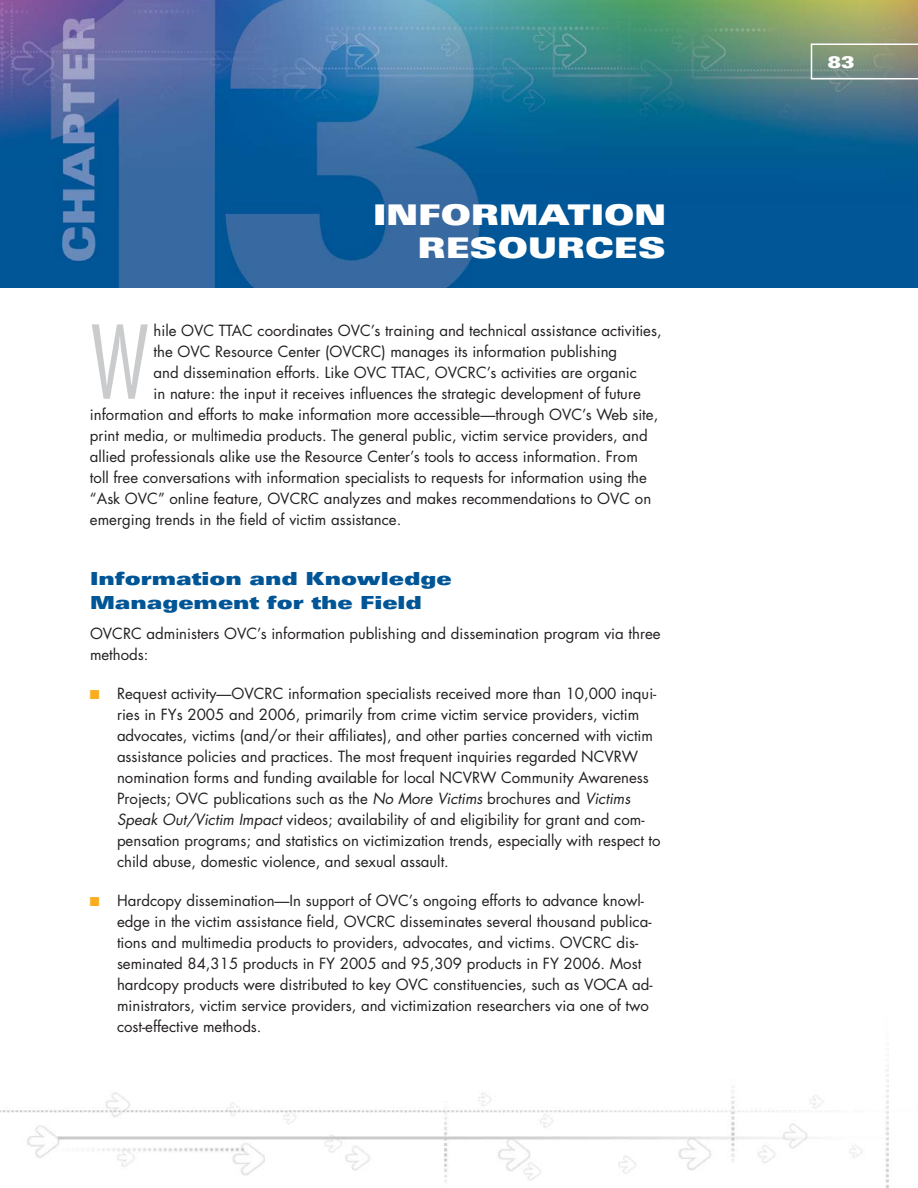
<style>
.page{position:relative;width:918px;height:1188px;background:#fff}
.page>*{position:absolute;margin:0;border:0;box-sizing:border-box;transform-origin:0 0}
.t1{font:300 condensed 98.55px "Futura";color:#c9cbcc}
.t2{font:900 expanded 28.5px/33px "Univers";color:#fff;text-align:right}
.t3{font:900 expanded 18px/24px "Univers";color:#005596}
.t4{font:900 expanded 16.5px "Univers";color:#fff;scale:.95 1}
.t5{font:15px/21px "Futura";color:#231f20}
.s1{color:#fbad1d}
.s2{font-style:italic}
</style>
<div class="page">
<img style="left:0;top:1060px;width:889px;height:128px">
<img style="left:0;top:0;width:918px;height:288px">
<svg style="left:811px;top:44px;width:107px;height:36px;background:#8a9886"></svg>
<p class="t2" style="left:373px;top:201px;width:294px">INFORMATION<br>RESOURCES</p>
<p class="t1" style="left:90px;top:320px;width:61px">W</p>
<p class="t5" style="left:154px;top:321px;width:510px">hile OVC TTAC coordinates OVC’s training and technical assistance activities,</p>
<p class="t5" style="left:154px;top:342px;width:465px">the OVC Resource Center (OVCRC) manages its information publishing</p>
<p class="t5" style="left:154px;top:363px;width:485px">and dissemination efforts. Like OVC TTAC, OVCRC’s activities are organic</p>
<p class="t5" style="left:154px;top:384px;width:489px">in nature: the input it receives influences the strategic development of future</p>
<p class="t5" style="left:90px;top:405px;width:570px">information and efforts to make information more accessible—through OVC’s Web site,</p>
<p class="t5" style="left:90px;top:426px;width:559px">print media, or multimedia products. The general public, victim service providers, and</p>
<p class="t5" style="left:90px;top:447px;width:549px">allied professionals alike use the Resource Center’s tools to access information. From</p>
<p class="t5" style="left:90px;top:468px;width:558px">toll free conversations with information specialists to requests for information using the</p>
<p class="t5" style="left:90px;top:489px;width:563px">“Ask OVC” online feature, OVCRC analyzes and makes recommendations to OVC on</p>
<p class="t5" style="left:90px;top:510px;width:313px">emerging trends in the field of victim assistance.</p>
<p class="t3" style="left:90px;top:568px;width:363px">Information and Knowledge<br>Management for the Field</p>
<p class="t5" style="left:90px;top:624px;width:572px">OVCRC administers OVC’s information publishing and dissemination program via three methods:</p>
<p class="t5" style="left:117px;top:684px;width:545px;text-indent:-27px"><span class="s1">■</span> Request activity—OVCRC information specialists received more than 10,000 inqui&shy;ries in FYs 2005 and 2006, primarily from crime victim service providers, victim advocates, victims (and/or their affiliates), and other parties concerned with victim assistance policies and practices. The most frequent inquiries regarded NCVRW nomination forms and funding available for local NCVRW Community Awareness Projects; OVC publications such as the <span class="s2">No More Victims</span> brochures and <span class="s2">Victims Speak Out/Victim Impact</span> videos; availability of and eligibility for grant and com&shy;pensation programs; and statistics on victimization trends, especially with respect to child abuse, domestic violence, and sexual assault.</p>
<p class="t5" style="left:117px;top:891px;width:537px;text-indent:-27px"><span class="s1">■</span> Hardcopy dissemination—In support of OVC’s ongoing efforts to advance knowl&shy;edge in the victim assistance field, OVCRC disseminates several thousand publica&shy;tions and multimedia products to providers, advocates, and victims. OVCRC dis&shy;seminated 84,315 products in FY 2005 and 95,309 products in FY 2006. Most hardcopy products were distributed to key OVC constituencies, such as VOCA ad&shy;ministrators, victim service providers, and victimization researchers via one of two cost-effective methods.</p>
<p class="t4" style="left:828px;top:56px;width:29px">83</p>
</div>
